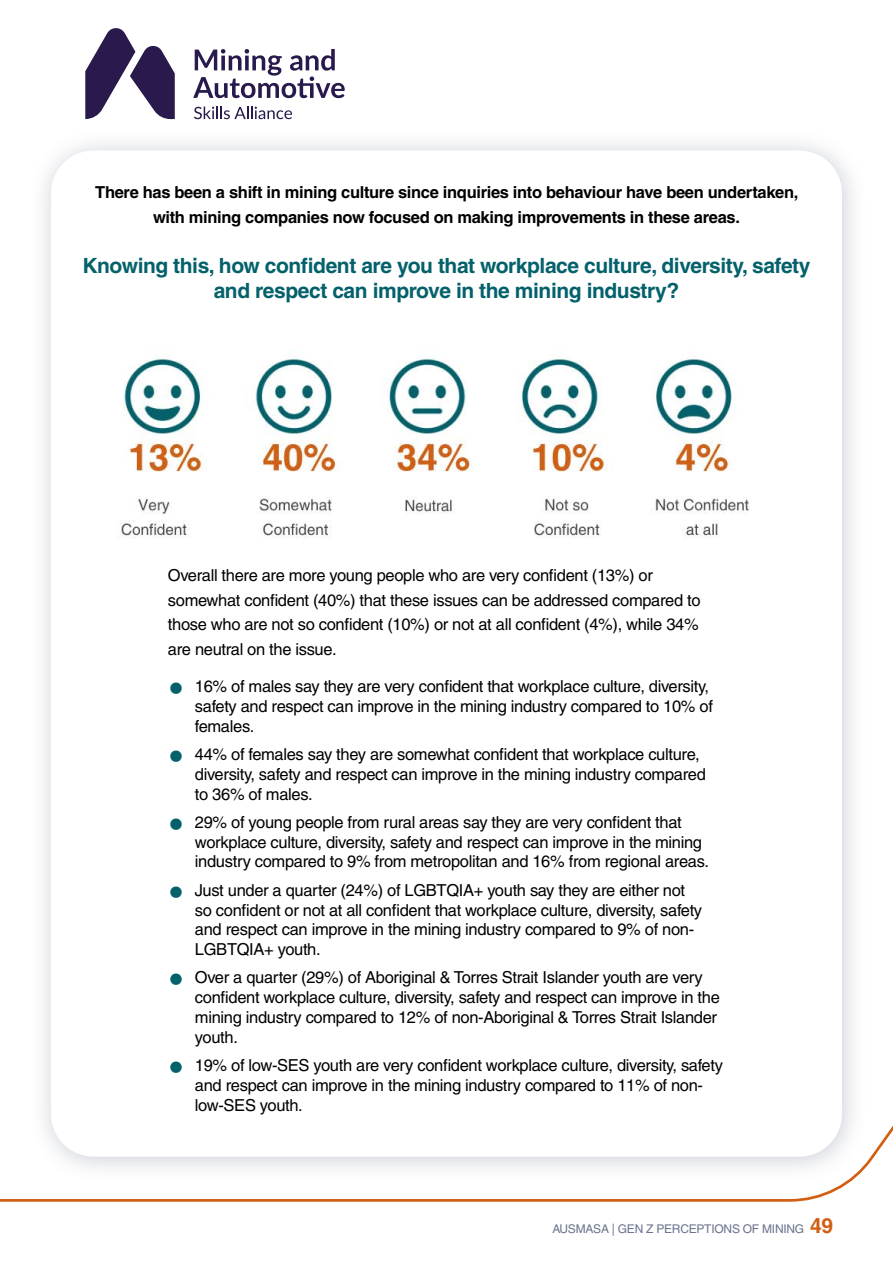
<style>
.page{position:relative;width:893px;height:1263px;background:#fff}
.page>*{position:absolute;margin:0;border:0;box-sizing:border-box;transform-origin:0 0}
.Heading_8{font:700 21px/24.8px "Helvetica LT Pro";letter-spacing:-.02em;color:#04616b;text-align:center}
.t1{font:16.5px/19.8px "Helvetica LT Pro";letter-spacing:-.02em;color:#000}
.t2{font:700 16.5px/24.8px "Helvetica LT Pro";letter-spacing:-.02em;color:#000;text-align:center}
.t3{font:12px "Helvetica LT Pro";letter-spacing:-.02em;color:#6b748d}
.s1{font-weight:700;font-size:21px;color:#d16014}
</style>
<div class="page">
<div style="left:29px;top:129px;width:839px;height:1054px;background:#6b748d;opacity:.35"></div>
<div style="left:51px;top:151px;width:791px;height:1006px;background:#fff;border-radius:43px"></div>
<img style="left:121px;top:354px;width:628px;height:185px">
<svg style="left:0;top:978px;width:893px;height:224px"></svg>
<svg style="left:193px;top:49px;width:152px;height:49px"></svg>
<svg style="left:194px;top:107px;width:98px;height:12px"></svg>
<svg style="left:85px;top:28px;width:90px;height:91px"></svg>
<svg style="left:171px;top:978px;width:11px;height:7px"></svg>
<svg style="left:171px;top:1061px;width:11px;height:12px"></svg>
<p class="t2" style="left:95px;top:180px;width:705px">There has been a shift in mining culture since inquiries into behaviour have been undertaken, with mining companies now focused on making improvements in these areas.</p>
<p class="Heading_8" style="left:82px;top:254px;width:729px">Knowing this, how confident are you that workplace culture, diversity, safety and respect can improve in the mining industry?</p>
<p class="t1" style="left:168px;top:563px;width:534px;line-height:24.8px">Overall there are more young people who are very confident (13%) or somewhat confident (40%) that these issues can be addressed compared to those who are not so confident (10%) or not at all confident (4%), while 34% are neutral on the issue.</p>
<p class="t1" style="left:195px;top:676px;width:519px">16% of males say they are very confident that workplace culture, diversity, safety and respect can improve in the mining industry compared to 10% of females.</p>
<p class="t1" style="left:195px;top:744px;width:512px">44% of females say they are somewhat confident that workplace culture, diversity, safety and respect can improve in the mining industry compared to 36% of males.</p>
<p class="t1" style="left:195px;top:812px;width:515px">29% of young people from rural areas say they are very confident that workplace culture, diversity, safety and respect can improve in the mining industry compared to 9% from metropolitan and 16% from regional areas.</p>
<p class="t1" style="left:195px;top:880px;width:509px">Just under a quarter (24%) of LGBTQIA+ youth say they are either not so confident or not at all confident that workplace culture, diversity, safety and respect can improve in the mining industry compared to 9% of non-LGBTQIA+ youth.</p>
<p class="t1" style="left:195px;top:968px;width:526px">Over a quarter (29%) of Aboriginal &amp; Torres Strait Islander youth are very confident workplace culture, diversity, safety and respect can improve in the mining industry compared to 12% of non-Aboriginal &amp; Torres Strait Islander youth.</p>
<p class="t1" style="left:195px;top:1055px;width:529px">19% of low-SES youth are very confident workplace culture, diversity, safety and respect can improve in the mining industry compared to 11% of non&shy;low-SES youth.</p>
<p class="t3" style="left:552px;top:1222px;width:282px">AUSMASA | GEN Z PERCEPTIONS OF MINING <span class="s1">49</span></p>
</div>
